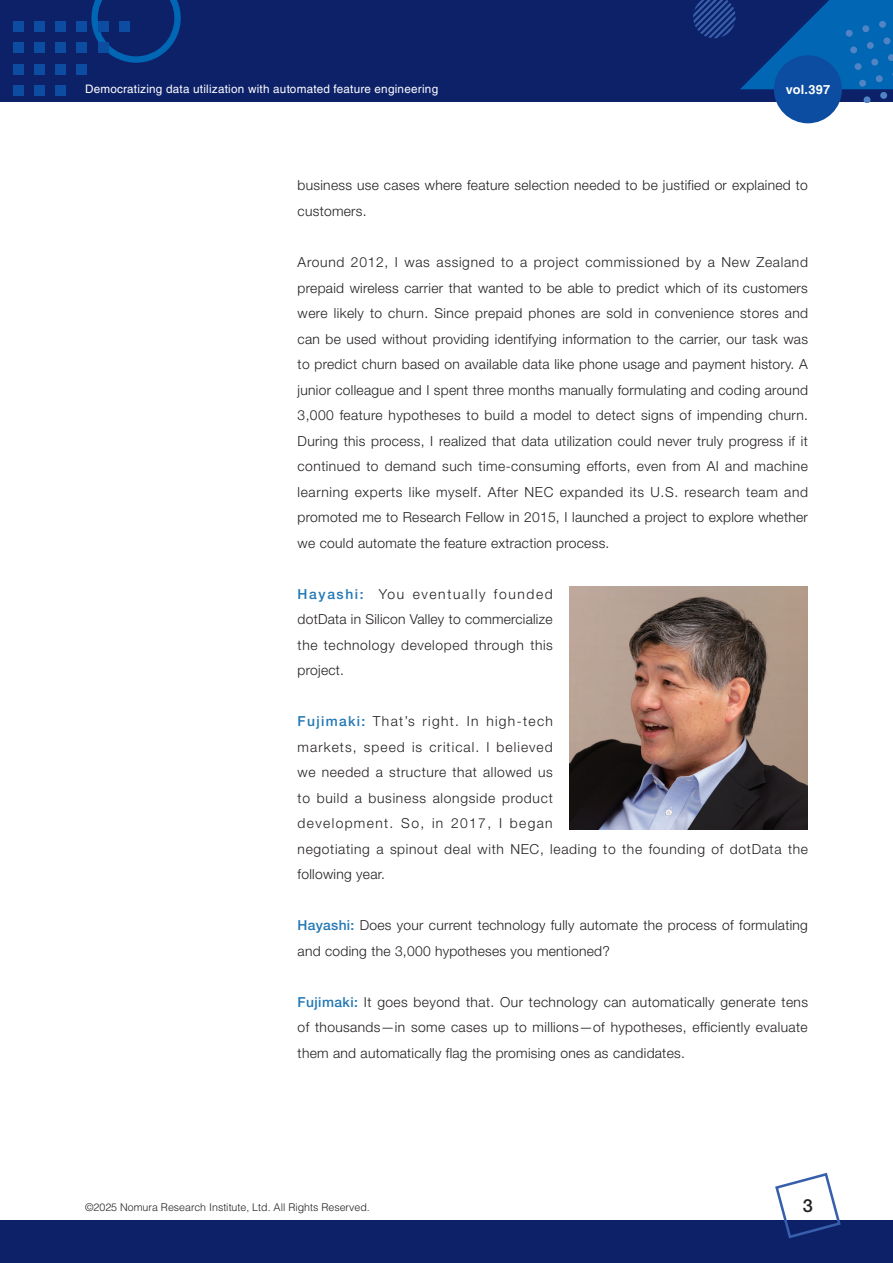
<style>
.page{position:relative;width:893px;height:1263px;background:#fff}
.page>*{position:absolute;margin:0;border:0;box-sizing:border-box;transform-origin:0 0}
.t1{font:500 18px "Helvetica Neue";color:#231f20}
.t2{font:300 13.8px/25.5px "Helvetica Neue";letter-spacing:.02em;color:#231f20;text-align:justify}
.t3{font:300 13.8px/25.5px "Helvetica Neue";letter-spacing:.05em;color:#231f20}
.t4{font:700 12.75px "Helvetica LT Std";letter-spacing:.02em;color:#fff}
.t5{font:11.7px "Helvetica LT Std";letter-spacing:.02em;color:#fff}
.t6{font:300 10.65px "Helvetica LT Std";color:#231f20}
.s1{font-weight:500;color:#2378b5}
</style>
<div class="page">
<img style="left:570px;top:587px;width:238px;height:242px">
<div style="left:0;top:0;width:893px;height:102px;background:#0d2169"></div>
<svg style="left:91px;top:0;width:90px;height:63px"></svg>
<svg style="left:693px;top:0;width:200px;height:102px"></svg>
<div style="left:13px;top:21px;width:10px;height:11px;background:#0d4da1"></div>
<div style="left:34px;top:21px;width:11px;height:11px;background:#0d4da1"></div>
<div style="left:55px;top:21px;width:11px;height:11px;background:#0d4da1"></div>
<div style="left:77px;top:21px;width:10px;height:11px;background:#0d4da1"></div>
<div style="left:98px;top:21px;width:10px;height:11px;background:#0d4da1"></div>
<div style="left:119px;top:21px;width:11px;height:11px;background:#0d4da1"></div>
<div style="left:13px;top:43px;width:10px;height:10px;background:#0d4da1"></div>
<div style="left:34px;top:43px;width:11px;height:10px;background:#0d4da1"></div>
<div style="left:55px;top:43px;width:11px;height:10px;background:#0d4da1"></div>
<div style="left:77px;top:43px;width:10px;height:10px;background:#0d4da1"></div>
<div style="left:98px;top:43px;width:10px;height:10px;background:#0d4da1"></div>
<div style="left:13px;top:64px;width:10px;height:10px;background:#0d4da1"></div>
<div style="left:34px;top:64px;width:11px;height:10px;background:#0d4da1"></div>
<div style="left:55px;top:64px;width:11px;height:10px;background:#0d4da1"></div>
<div style="left:77px;top:64px;width:10px;height:10px;background:#0d4da1"></div>
<div style="left:13px;top:85px;width:10px;height:11px;background:#0d4da1"></div>
<div style="left:34px;top:85px;width:11px;height:11px;background:#0d4da1"></div>
<div style="left:55px;top:85px;width:11px;height:11px;background:#0d4da1"></div>
<div style="left:0;top:1220px;width:893px;height:43px;background:#0d2169"></div>
<svg style="left:775px;top:1172px;width:66px;height:67px"></svg>
<div style="left:774px;top:55px;width:68px;height:68px;background:#0d4da1;border-radius:50%"></div>
<p class="t5" style="left:85px;top:82px;width:355px">Democratizing data utilization with automated feature engineering</p>
<p class="t4" style="left:786px;top:81px;width:46px">vol.397</p>
<p class="t2" style="left:298px;top:172px;width:512px">business use cases where feature selection needed to be justified or explained to customers.</p>
<p class="t2" style="left:298px;top:249px;width:512px">Around 2012, I was assigned to a project commissioned by a New Zealand prepaid wireless carrier that wanted to be able to predict which of its customers were likely to churn. Since prepaid phones are sold in convenience stores and can be used without providing identifying information to the carrier, our task was to predict churn based on available data like phone usage and payment history. A junior colleague and I spent three months manually formulating and coding around 3,000 feature hypotheses to build a model to detect signs of impending churn.<br>During this process, I realized that data utilization could never truly progress if it continued to demand such time-consuming efforts, even from AI and machine learning experts like myself. After NEC expanded its U.S. research team and promoted me to Research Fellow in 2015, I launched a project to explore whether we could automate the feature extraction process.</p>
<p class="t2" style="left:298px;top:581px;width:257px"><span class="s1">Hayashi:</span> You eventually founded dotData in Silicon Valley to commercialize the technology developed through this project.</p>
<p class="t3" style="left:298px;top:708px;width:512px"><span class="s1">Fujimaki:</span> That’s right. In high-tech<br>markets, speed is critical. I believed<br>we needed a structure that allowed us<br>to build a business alongside product<br>development. So, in 2017, I began<br>negotiating a spinout deal with NEC, leading to the founding of dotData the following year.</p>
<p class="t2" style="left:298px;top:912px;width:512px"><span class="s1">Hayashi:</span> Does your current technology fully automate the process of formulating and coding the 3,000 hypotheses you mentioned?</p>
<p class="t2" style="left:298px;top:989px;width:512px"><span class="s1">Fujimaki:</span> It goes beyond that. Our technology can automatically generate tens of thousands—in some cases up to millions—of hypotheses, efficiently evaluate them and automatically flag the promising ones as candidates.</p>
<p class="t6" style="left:85px;top:1201px;width:286px">©2025 Nomura Research Institute, Ltd. All Rights Reserved.</p>
<h1 class="t1" style="left:803px;top:1194px;width:12px">3</h1>
</div>
